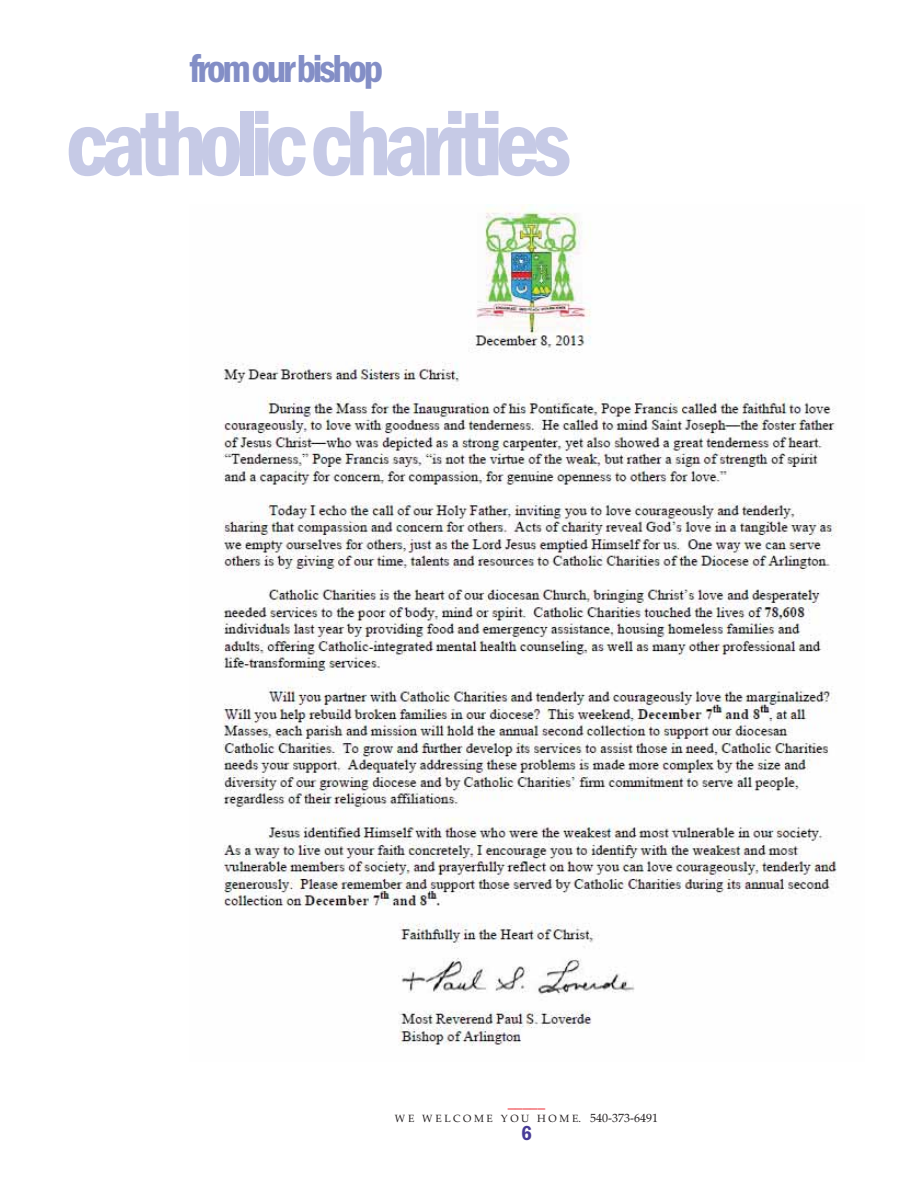
<style>
.page{position:relative;width:918px;height:1188px;background:#fff}
.page>*{position:absolute;margin:0;border:0;box-sizing:border-box;transform-origin:0 0}
.t1{font:600 condensed 96px "Franklin Gothic";letter-spacing:-.08em;color:#c6cae6}
.t2{font:600 condensed 40.5px "Franklin Gothic";letter-spacing:-.08em;color:#838ec6}
.t3{font:600 condensed 21px "Franklin Gothic";color:#473b97}
.t4{font:700 15px "Palatino Linotype";color:#ed1c24}
.t5{font:10.5px "Palatino Linotype";color:#231f20}
.s1{font-size:12px}
</style>
<div class="page">
<img style="left:223px;top:205px;width:614px;height:841px">
<h2 class="t2" style="left:189px;top:55px;width:196px">from our bishop</h2>
<h1 class="t1" style="left:66px;top:111px;width:507px">catholiccharities</h1>
<h3 class="t4" style="left:508px;top:1094px;width:39px">_____</h3>
<p class="t5" style="left:395px;top:1115px;width:265px">W E W E L C O M E Y O U H O M E. <span class="s1">540-373-6491</span></p>
<h3 class="t3" style="left:521px;top:1126px;width:12px">6</h3>
</div>
